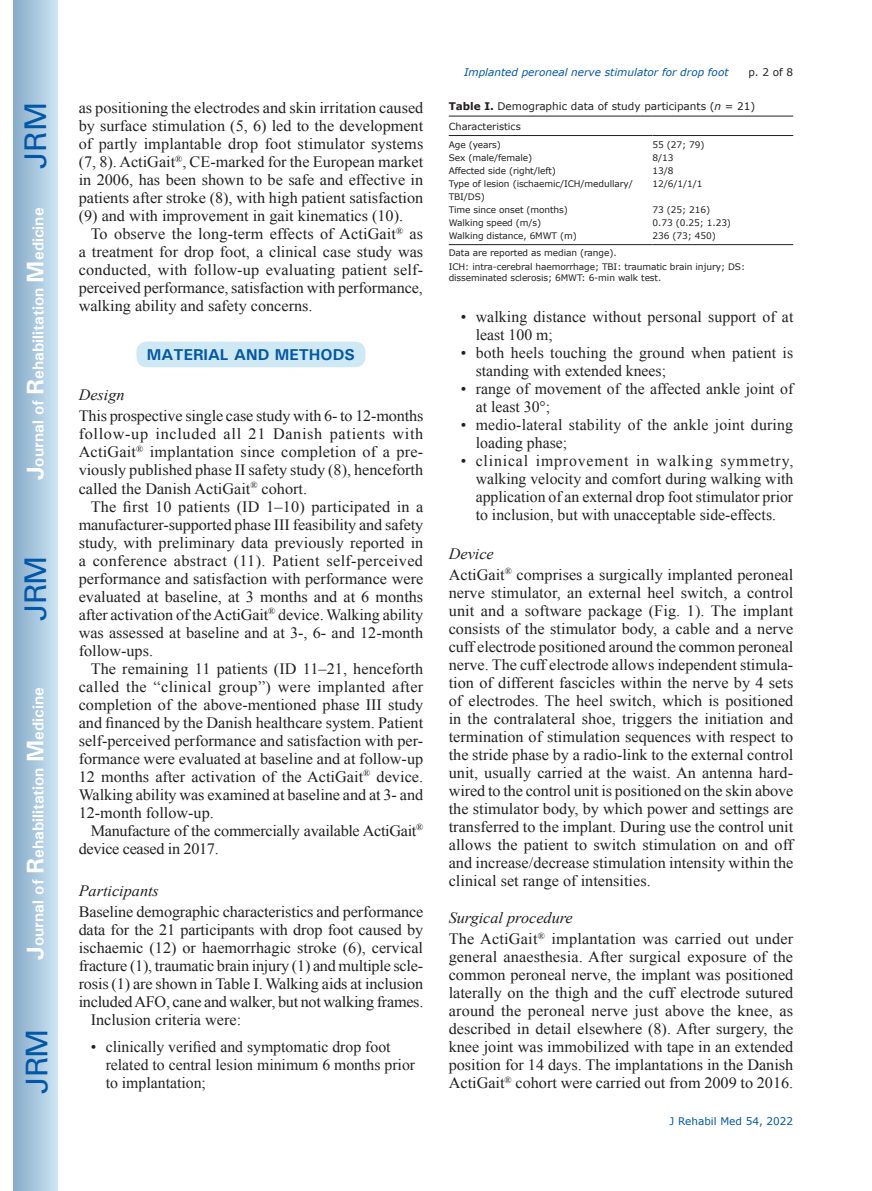
<style>
.page{position:relative;width:872px;height:1191px;background:#fff}
.page>*{position:absolute;margin:0;border:0;box-sizing:border-box;transform-origin:0 0}
.t1{font:30px "Univers";letter-spacing:-.03em;color:#0157a8}
.Text_below_H2{font:15.75px/18px "Times New Roman";color:#231f20;text-align:justify}
.Txi{font:15.75px/18px "Times New Roman";color:#231f20;text-align:justify}
.Txi-2{font:15.75px/18px "Times New Roman";letter-spacing:-.02em;color:#231f20}
.t2{font:700 15.75px "Univers";color:#fff}
.t3{font:italic 15.75px "Times New Roman";color:#231f20}
.H1{font:700 15.75px "Univers";color:#0157a8}
.Tabelltitel{font:10.5px "Verdana";color:#231f20}
.t4{font:italic 10.5px "Verdana";color:#0157a8}
.t5{font:10.5px "Verdana";color:#0157a8}
.Table_col_head{font:9.75px "Verdana";color:#231f20}
.Table_text{font:9px/10.8px "Verdana";letter-spacing:-.01em;color:#231f20}
.s1{font-size:24px}
.s2{font-weight:700}
.s3{font-style:italic}
</style>
<div class="page">
<div style="left:14px;top:0;width:43px;height:1191px;background:linear-gradient(to right,#88acca,#cbe5f2)"></div>
<div style="left:136px;top:341px;width:229px;height:26px;background:#cee8f4;border-radius:10px"></div>
<hr style="left:449px;top:116px;width:203px;height:1px;background:#231f20">
<hr style="left:652px;top:116px;width:141px;height:1px;background:#231f20">
<hr style="left:449px;top:135px;width:203px;height:1px;background:#231f20">
<hr style="left:652px;top:135px;width:141px;height:1px;background:#231f20">
<hr style="left:449px;top:244px;width:203px;height:1px;background:#231f20">
<hr style="left:652px;top:244px;width:141px;height:1px;background:#231f20">
<h1 class="t1" style="left:18px;top:169px;width:68px;rotate:-90deg">JRM</h1>
<p class="t2" style="left:28px;top:480px;width:274px;rotate:-90deg"><span class="s1">J</span>ournal of <span class="s1">R</span>ehabilitation <span class="s1">M</span>edicine</p>
<h1 class="t1" style="left:18px;top:620px;width:67px;rotate:-90deg">JRM</h1>
<p class="t2" style="left:28px;top:959px;width:274px;rotate:-90deg"><span class="s1">J</span>ournal of <span class="s1">R</span>ehabilitation <span class="s1">M</span>edicine</p>
<h1 class="t1" style="left:19px;top:1093px;width:67px;rotate:-90deg">JRM</h1>
<p class="Txi" style="left:79px;top:98px;width:346px">as positioning the electrodes and skin irritation caused by surface stimulation (5, 6) led to the development of partly implantable drop foot stimulator systems (7, 8). ActiGait<sup>®</sup>, CE-marked for the European market in 2006, has been shown to be safe and effective in patients after stroke (8), with high patient satisfaction (9) and with improvement in gait kinematics (10).</p>
<p class="Txi" style="left:79px;top:224px;width:346px;text-indent:12px">To observe the long-term effects of ActiGait<sup>®</sup> as a treatment for drop foot, a clinical case study was conducted, with follow-up evaluating patient self&shy;perceived performance, satisfaction with performance, walking ability and safety concerns.</p>
<p class="H1" style="left:147px;top:344px;width:209px">MATERIAL AND METHODS</p>
<h2 class="t3" style="left:79px;top:384px;width:47px">Design</h2>
<p class="Text_below_H2" style="left:79px;top:407px;width:346px">This prospective single case study with 6- to 12-months follow-up included all 21 Danish patients with ActiGait<sup>®</sup> implantation since completion of a pre&shy;viously published phase II safety study (8), henceforth called the Danish ActiGait<sup>®</sup> cohort.</p>
<p class="Txi" style="left:79px;top:497px;width:346px;text-indent:12px">The first 10 patients (ID 1–10) participated in a manufacturer-supported phase III feasibility and safety study, with preliminary data previously reported in a conference abstract (11). Patient self-perceived performance and satisfaction with performance were evaluated at baseline, at 3 months and at 6 months after activation of the ActiGait<sup>®</sup> device. Walking ability was assessed at baseline and at 3-, 6- and 12-month follow-ups.</p>
<p class="Txi" style="left:79px;top:659px;width:346px;text-indent:12px">The remaining 11 patients (ID 11–21, henceforth called the “clinical group”) were implanted after completion of the above-mentioned phase III study and financed by the Danish healthcare system. Patient self-perceived performance and satisfaction with per&shy;formance were evaluated at baseline and at follow-up 12 months after activation of the ActiGait<sup>®</sup> device.<br>Walking ability was examined at baseline and at 3- and 12-month follow-up.</p>
<p class="Txi-2" style="left:79px;top:821px;width:346px;text-indent:12px">Manufacture of the commercially available ActiGait<sup>® </sup>device ceased in 2017.</p>
<h2 class="t3" style="left:79px;top:879px;width:82px">Participants</h2>
<p class="Text_below_H2" style="left:79px;top:902px;width:346px">Baseline demographic characteristics and performance data for the 21 participants with drop foot caused by ischaemic (12) or haemorrhagic stroke (6), cervical fracture (1), traumatic brain injury (1) and multiple scle&shy;rosis (1) are shown in Table I. Walking aids at inclusion included AFO, cane and walker, but not walking frames.</p>
<p class="Txi" style="left:91px;top:1010px;width:152px">Inclusion criteria were:</p>
<p class="Text_below_H2" style="left:106px;top:1037px;width:311px;text-align:left;text-indent:-15px">• clinically verified and symptomatic drop foot related to central lesion minimum 6 months prior to implantation;</p>
<p class="t4" style="left:464px;top:65px;width:266px">Implanted peroneal nerve stimulator for drop foot</p>
<p class="Tabelltitel" style="left:748px;top:65px;width:46px">p. 2 of 8</p>
<p class="Tabelltitel" style="left:449px;top:100px;width:308px"><span class="s2">Table I.</span> Demographic data of study participants (<span class="s3">n</span> = 21)</p>
<p class="Table_col_head" style="left:449px;top:120px;width:74px">Characteristics</p>
<p class="Table_text" style="left:449px;top:140px;width:54px">Age (years)</p>
<p class="Table_text" style="left:652px;top:140px;width:54px">55 (27; 79)</p>
<p class="Table_text" style="left:449px;top:153px;width:85px">Sex (male/female)</p>
<p class="Table_text" style="left:652px;top:153px;width:22px">8/13</p>
<p class="Table_text" style="left:449px;top:166px;width:109px">Affected side (right/left)</p>
<p class="Table_text" style="left:652px;top:166px;width:22px">13/8</p>
<p class="Table_text" style="left:449px;top:178px;width:186px">Type of lesion (ischaemic/ICH/medullary/</p>
<p class="Table_text" style="left:652px;top:178px;width:51px">12/6/1/1/1</p>
<p class="Table_text" style="left:449px;top:191px;width:38px">TBI/DS)</p>
<p class="Table_text" style="left:449px;top:204px;width:121px">Time since onset (months)</p>
<p class="Table_text" style="left:652px;top:204px;width:59px">73 (25; 216)</p>
<p class="Table_text" style="left:449px;top:217px;width:94px">Walking speed (m/s)</p>
<p class="Table_text" style="left:652px;top:217px;width:80px">0.73 (0.25; 1.23)</p>
<p class="Table_text" style="left:449px;top:230px;width:130px">Walking distance, 6MWT (m)</p>
<p class="Table_text" style="left:652px;top:230px;width:65px">236 (73; 450)</p>
<p class="Table_text" style="left:449px;top:247px;width:169px">Data are reported as median (range).</p>
<p class="Table_text" style="left:449px;top:261px;width:298px">ICH: intra-cerebral haemorrhage; TBI: traumatic brain injury; DS: disseminated sclerosis; 6MWT: 6-min walk test.</p>
<p class="Text_below_H2" style="left:476px;top:307px;width:319px;text-indent:-15px">• walking distance without personal support of at least 100 m;</p>
<p class="Text_below_H2" style="left:476px;top:343px;width:319px;text-indent:-15px">• both heels touching the ground when patient is standing with extended knees;</p>
<p class="Text_below_H2" style="left:476px;top:379px;width:319px;text-indent:-15px">• range of movement of the affected ankle joint of at least 30°;</p>
<p class="Text_below_H2" style="left:476px;top:415px;width:319px;text-indent:-15px">• medio-lateral stability of the ankle joint during loading phase;</p>
<p class="Text_below_H2" style="left:476px;top:451px;width:319px;text-indent:-15px">• clinical improvement in walking symmetry, walking velocity and comfort during walking with application of an external drop foot stimulator prior to inclusion, but with unacceptable side-effects.</p>
<h2 class="t3" style="left:449px;top:542px;width:47px">Device</h2>
<p class="Text_below_H2" style="left:449px;top:565px;width:346px">ActiGait<sup>®</sup> comprises a surgically implanted peroneal nerve stimulator, an external heel switch, a control unit and a software package (Fig. 1). The implant consists of the stimulator body, a cable and a nerve cuff electrode positioned around the common peroneal nerve. The cuff electrode allows independent stimula&shy;tion of different fascicles within the nerve by 4 sets of electrodes. The heel switch, which is positioned in the contralateral shoe, triggers the initiation and termination of stimulation sequences with respect to the stride phase by a radio-link to the external control unit, usually carried at the waist. An antenna hard&shy;wired to the control unit is positioned on the skin above the stimulator body, by which power and settings are transferred to the implant. During use the control unit allows the patient to switch stimulation on and off and increase/decrease stimulation intensity within the clinical set range of intensities.</p>
<h2 class="t3" style="left:449px;top:907px;width:125px">Surgical procedure</h2>
<p class="Text_below_H2" style="left:449px;top:929px;width:346px">The ActiGait<sup>®</sup> implantation was carried out under general anaesthesia. After surgical exposure of the common peroneal nerve, the implant was positioned laterally on the thigh and the cuff electrode sutured around the peroneal nerve just above the knee, as described in detail elsewhere (8). After surgery, the knee joint was immobilized with tape in an extended position for 14 days. The implantations in the Danish ActiGait<sup>®</sup> cohort were carried out from 2009 to 2016.</p>
<p class="t5" style="left:669px;top:1114px;width:125px">J Rehabil Med 54, 2022</p>
</div>
